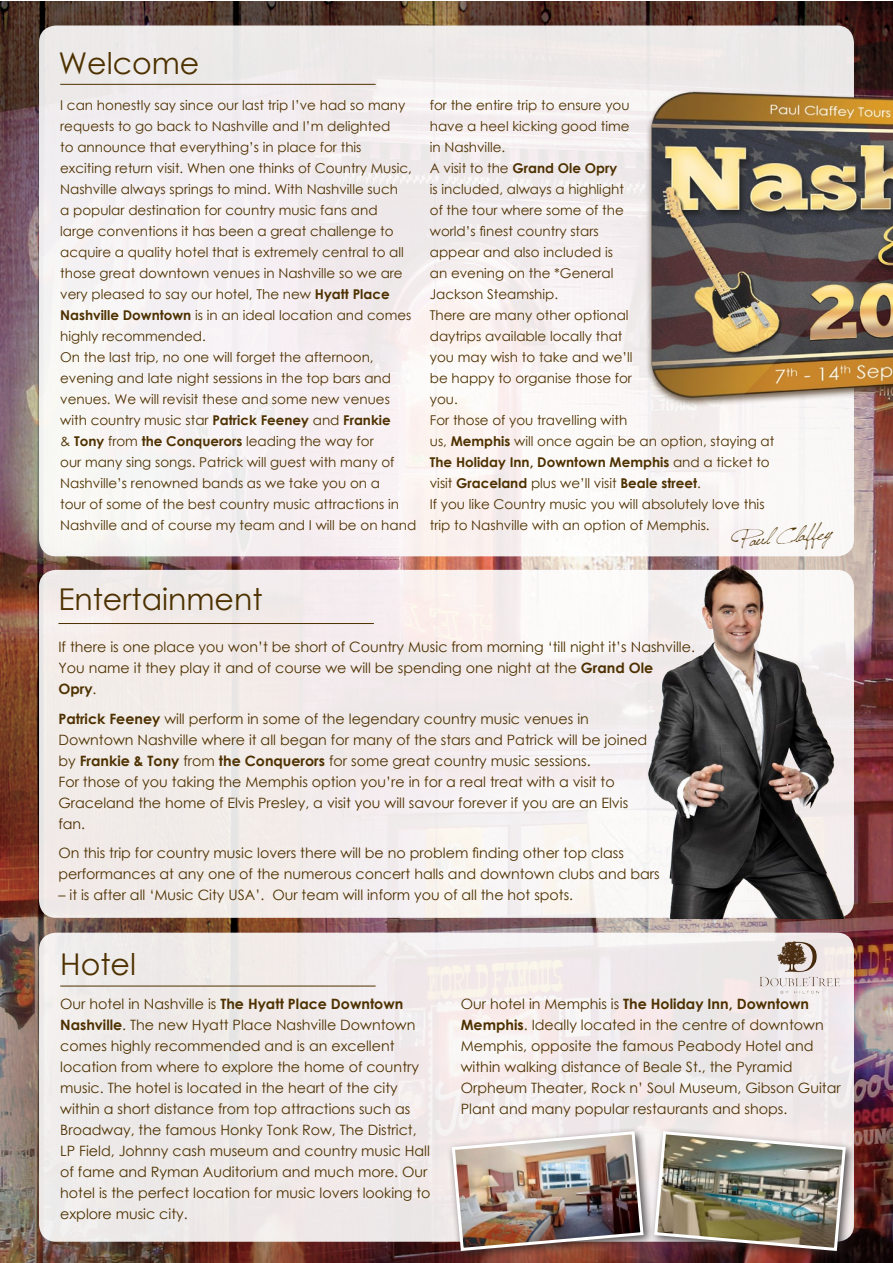
<style>
.page{position:relative;width:893px;height:1263px;background:#fff}
.page>*{position:absolute;margin:0;border:0;box-sizing:border-box;transform-origin:0 0}
.t1{font:30px "Century Gothic";color:#4e3100}
.t2{font:24.45px "Jellyka Saint Andrews Queen";color:#4e3100}
.t3{font:14.25px/21px "Century Gothic";color:#4e3100}
.t4{font:13.5px/21px "Century Gothic";color:#4e3100}
.s1{font-weight:700}
</style>
<div class="page">
<img style="left:0;top:1px;width:892px;height:1262px">
<div style="left:39px;top:26px;width:815px;height:530px;background:#f5eff2;border-radius:17px"></div>
<div style="left:39px;top:570px;width:815px;height:348px;background:linear-gradient(to bottom,#f4edec,#f3eeec);border-radius:17px"></div>
<div style="left:39px;top:933px;width:815px;height:309px;background:#f0eae9;border-radius:17px"></div>
<div style="left:447px;top:1126px;width:207px;height:135px;background:#231f20;opacity:.75"></div>
<img style="left:450px;top:1129px;width:195px;height:123px">
<div style="left:649px;top:1126px;width:208px;height:135px;background:#231f20;opacity:.75"></div>
<img style="left:652px;top:1129px;width:195px;height:123px">
<img style="left:755px;top:938px;width:88px;height:60px">
<hr style="left:60px;top:84px;width:316px;height:1px;background:#4e3100">
<hr style="left:58px;top:623px;width:316px;height:1px;background:#4e3100">
<hr style="left:60px;top:986px;width:316px;height:1px;background:#4e3100">
<img style="left:610px;top:557px;width:268px;height:361px">
<img style="left:638px;top:13px;width:254px;height:397px">
<h1 class="t1" style="left:58px;top:44px;width:143px">Welcome</h1>
<p class="t4" style="left:60px;top:95px;width:358px">I can honestly say since our last trip I’ve had so many requests to go back to Nashville and I’m delighted<br>to announce that everything’s in place for this<br>exciting return visit. When one thinks of Country Music, Nashville always springs to mind. With Nashville such<br>a popular destination for country music fans and<br>large conventions it has been a great challenge to acquire a quality hotel that is extremely central to all those great downtown venues in Nashville so we are very pleased to say our hotel, The new <span class="s1">Hyatt Place Nashville Downtown</span> is in an ideal location and comes highly recommended.<br>On the last trip, no one will forget the afternoon, evening and late night sessions in the top bars and venues. We will revisit these and some new venues with country music star <span class="s1">Patrick Feeney</span> and <span class="s1">Frankie<br></span>&amp; <span class="s1">Tony</span> from <span class="s1">the Conquerors</span> leading the way for<br>our many sing songs. Patrick will guest with many of Nashville’s renowned bands as we take you on a<br>tour of some of the best country music attractions in Nashville and of course my team and I will be on hand</p>
<p class="t4" style="left:430px;top:95px;width:346px">for the entire trip to ensure you<br>have a heel kicking good time<br>in Nashville.<br>A visit to the <span class="s1">Grand Ole Opry<br></span>is included, always a highlight<br>of the tour where some of the<br>world’s finest country stars<br>appear and also included is<br>an evening on the *General<br>Jackson Steamship.<br>There are many other optional<br>daytrips available locally that<br>you may wish to take and we’ll<br>be happy to organise those for<br>you.<br>For those of you travelling with<br>us, <span class="s1">Memphis</span> will once again be an option, staying at<br><span class="s1">The Holiday Inn, Downtown Memphis</span> and a ticket to visit <span class="s1">Graceland</span> plus we’ll visit <span class="s1">Beale street</span>.<br>If you like Country music you will absolutely love this trip to Nashville with an option of Memphis.</p>
<h2 class="t2" style="left:738px;top:524px;width:92px;rotate:-5deg">Paul Claffey</h2>
<h1 class="t1" style="left:58px;top:580px;width:206px">Entertainment</h1>
<p class="t3" style="left:58px;top:636px;width:638px">If there is one place you won’t be short of Country Music from morning ‘till night it’s Nashville.<br>You name it they play it and of course we will be spending one night at the <span class="s1">Grand Ole<br>Opry</span>.</p>
<p class="t3" style="left:58px;top:707px;width:590px"><span class="s1">Patrick Feeney</span> will perform in some of the legendary country music venues in Downtown Nashville where it all began for many of the stars and Patrick will be joined by <span class="s1">Frankie &amp; Tony</span> from <span class="s1">the Conquerors</span> for some great country music sessions.<br>For those of you taking the Memphis option you’re in for a real treat with a visit to Graceland the home of Elvis Presley, a visit you will savour forever if you are an Elvis fan.</p>
<p class="t3" style="left:58px;top:842px;width:603px">On this trip for country music lovers there will be no problem finding other top class performances at any one of the numerous concert halls and downtown clubs and bars</p>
<p class="t3" style="left:58px;top:884px;width:516px">– it is after all ‘Music City USA’. Our team will inform you of all the hot spots.</p>
<h1 class="t1" style="left:60px;top:945px;width:77px">Hotel</h1>
<p class="t3" style="left:60px;top:993px;width:372px">Our hotel in Nashville is <span class="s1">The Hyatt Place Downtown Nashville</span>. The new Hyatt Place Nashville Downtown comes highly recommended and is an excellent location from where to explore the home of country music. The hotel is located in the heart of the city within a short distance from top attractions such as Broadway, the famous Honky Tonk Row, The District, LP Field, Johnny cash museum and country music Hall of fame and Ryman Auditorium and much more. Our hotel is the perfect location for music lovers looking to explore music city.</p>
<p class="t3" style="left:461px;top:993px;width:381px">Our hotel in Memphis is <span class="s1">The Holiday Inn, Downtown Memphis</span>. Ideally located in the centre of downtown Memphis, opposite the famous Peabody Hotel and within walking distance of Beale St., the Pyramid Orpheum Theater, Rock n’ Soul Museum, Gibson Guitar Plant and many popular restaurants and shops.</p>
</div>
